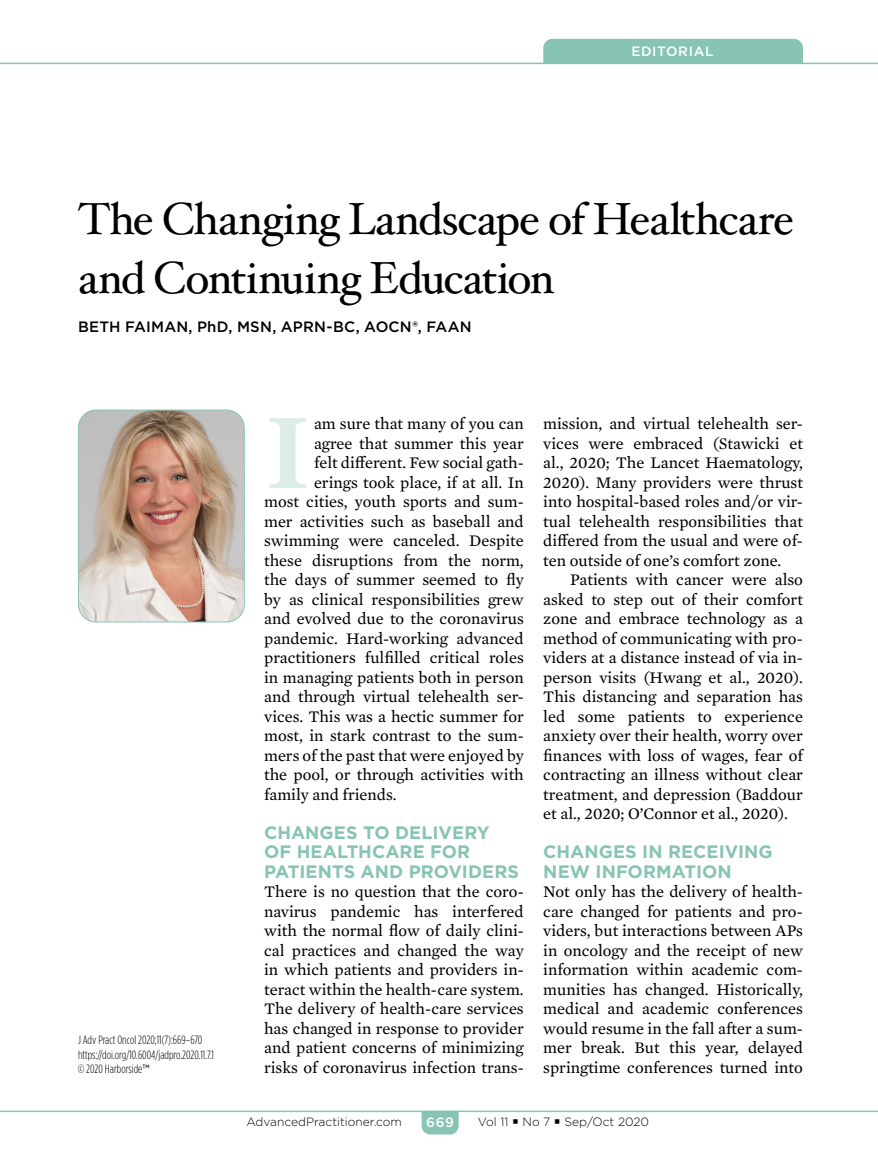
<style>
.page{position:relative;width:878px;height:1175px;background:#fff}
.page>*{position:absolute;margin:0;border:0;box-sizing:border-box;transform-origin:0 0}
.t1{font:700 101.25px "Hoefler Txt";color:#dcece7}
.t2{font:45px/58.5px "Hoefler Txt";letter-spacing:-.025em;color:#000}
.t3{font:700 18px/19.5px "Gotham";color:#87c4b3}
.t4{font:16.5px/19.5px "Mercury Text G2";color:#000;text-align:justify}
.t5{font:500 15px "Gotham";letter-spacing:.01em;color:#000}
.t6{font:500 13.5px "Gotham";letter-spacing:.05em;color:#fff}
.t7{font:300 12px/14.4px "Gotham Condensed";color:#000}
.t8{font:300 12px "Gotham";color:#000}
.s1{font-family:"Gotham Narrow";font-weight:400}
</style>
<div class="page">
<hr style="left:0;top:1110px;width:878px;height:2px;background:#87c4b3">
<svg style="left:421px;top:1110px;width:37px;height:24px"></svg>
<hr style="left:0;top:63px;width:878px;height:1px;background:#87c4b3">
<div style="left:543px;top:39px;width:259px;height:24px;background:#87c4b3"></div>
<img style="left:78px;top:411px;width:166px;height:211px">
<div style="left:78px;top:409px;width:166px;height:213px;border:1px solid #87c4b3;border-radius:18px"></div>
<p class="t6" style="left:631px;top:43px;width:84px">EDITORIAL</p>
<h2 class="t2" style="left:78px;top:189px;width:717px">The Changing Landscape of Healthcare and Continuing Education</h2>
<p class="t5" style="left:78px;top:316px;width:395px">BETH FAIMAN, PhD, MSN, APRN-BC, AOCN®, FAAN</p>
<p class="t7" style="left:78px;top:1032px;width:137px">J Adv Pract Oncol 2020;11(7):669–670 https://doi.org/10.6004/jadpro.2020.11.7.1 © 2020 Harborside<span class="s1">™</span></p>
<h1 class="t1" style="left:264px;top:390px;width:49px">I</h1>
<p class="t4" style="left:314px;top:413px;width:211px">am sure that many of you can</p>
<p class="t4" style="left:314px;top:432px;width:211px">agree that summer this year</p>
<p class="t4" style="left:314px;top:452px;width:211px">felt different. Few social gath-</p>
<p class="t4" style="left:314px;top:471px;width:211px">erings took place, if at all. In</p>
<p class="t4" style="left:264px;top:491px;width:261px">most cities, youth sports and sum-</p>
<p class="t4" style="left:264px;top:510px;width:261px">mer activities such as baseball and</p>
<p class="t4" style="left:264px;top:530px;width:261px">swimming were canceled. Despite</p>
<p class="t4" style="left:264px;top:549px;width:261px">these disruptions from the norm,</p>
<p class="t4" style="left:264px;top:569px;width:261px">the days of summer seemed to fly</p>
<p class="t4" style="left:264px;top:588px;width:261px">by as clinical responsibilities grew</p>
<p class="t4" style="left:264px;top:608px;width:261px">and evolved due to the coronavirus</p>
<p class="t4" style="left:264px;top:627px;width:261px">pandemic. Hard-working advanced</p>
<p class="t4" style="left:264px;top:647px;width:261px">practitioners fulfilled critical roles</p>
<p class="t4" style="left:264px;top:666px;width:261px">in managing patients both in person</p>
<p class="t4" style="left:264px;top:686px;width:261px">and through virtual telehealth ser-</p>
<p class="t4" style="left:264px;top:705px;width:261px">vices. This was a hectic summer for</p>
<p class="t4" style="left:264px;top:725px;width:261px">most, in stark contrast to the sum-</p>
<p class="t4" style="left:264px;top:744px;width:261px">mers of the past that were enjoyed by</p>
<p class="t4" style="left:264px;top:764px;width:261px">the pool, or through activities with</p>
<p class="t4" style="left:264px;top:783px;width:134px">family and friends.</p>
<p class="t3" style="left:264px;top:822px;width:256px">CHANGES TO DELIVERY<br>OF HEALTHCARE FOR<br>PATIENTS AND PROVIDERS</p>
<p class="t4" style="left:264px;top:881px;width:261px">There is no question that the coro&shy;navirus pandemic has interfered with the normal flow of daily clini&shy;cal practices and changed the way in which patients and providers in&shy;teract within the health-care system.<br>The delivery of health-care services has changed in response to provider and patient concerns of minimizing risks of coronavirus infection trans-</p>
<p class="t4" style="left:543px;top:413px;width:261px">mission, and virtual telehealth ser&shy;vices were embraced (Stawicki et al., 2020; The Lancet Haematology, 2020). Many providers were thrust into hospital-based roles and/or vir&shy;tual telehealth responsibilities that differed from the usual and were of&shy;ten outside of one’s comfort zone.</p>
<p class="t4" style="left:543px;top:569px;width:261px;text-indent:27px">Patients with cancer were also asked to step out of their comfort zone and embrace technology as a method of communicating with pro&shy;viders at a distance instead of via in&shy;person visits (Hwang et al., 2020).<br>This distancing and separation has led some patients to experience anxiety over their health, worry over finances with loss of wages, fear of contracting an illness without clear treatment, and depression (Baddour et al., 2020; O’Connor et al., 2020).</p>
<p class="t3" style="left:543px;top:842px;width:231px">CHANGES IN RECEIVING<br>NEW INFORMATION</p>
<p class="t4" style="left:543px;top:881px;width:261px">Not only has the delivery of health&shy;care changed for patients and pro&shy;viders, but interactions between APs in oncology and the receipt of new information within academic com&shy;munities has changed. Historically, medical and academic conferences would resume in the fall after a sum&shy;mer break. But this year, delayed springtime conferences turned into</p>
<p class="t8" style="left:246px;top:1114px;width:157px">AdvancedPractitioner.com</p>
<p class="t6" style="left:426px;top:1113px;width:29px">669</p>
<p class="t8" style="left:478px;top:1113px;width:173px">Vol 11 ▪ No 7 ▪ Sep/Oct 2020</p>
</div>
